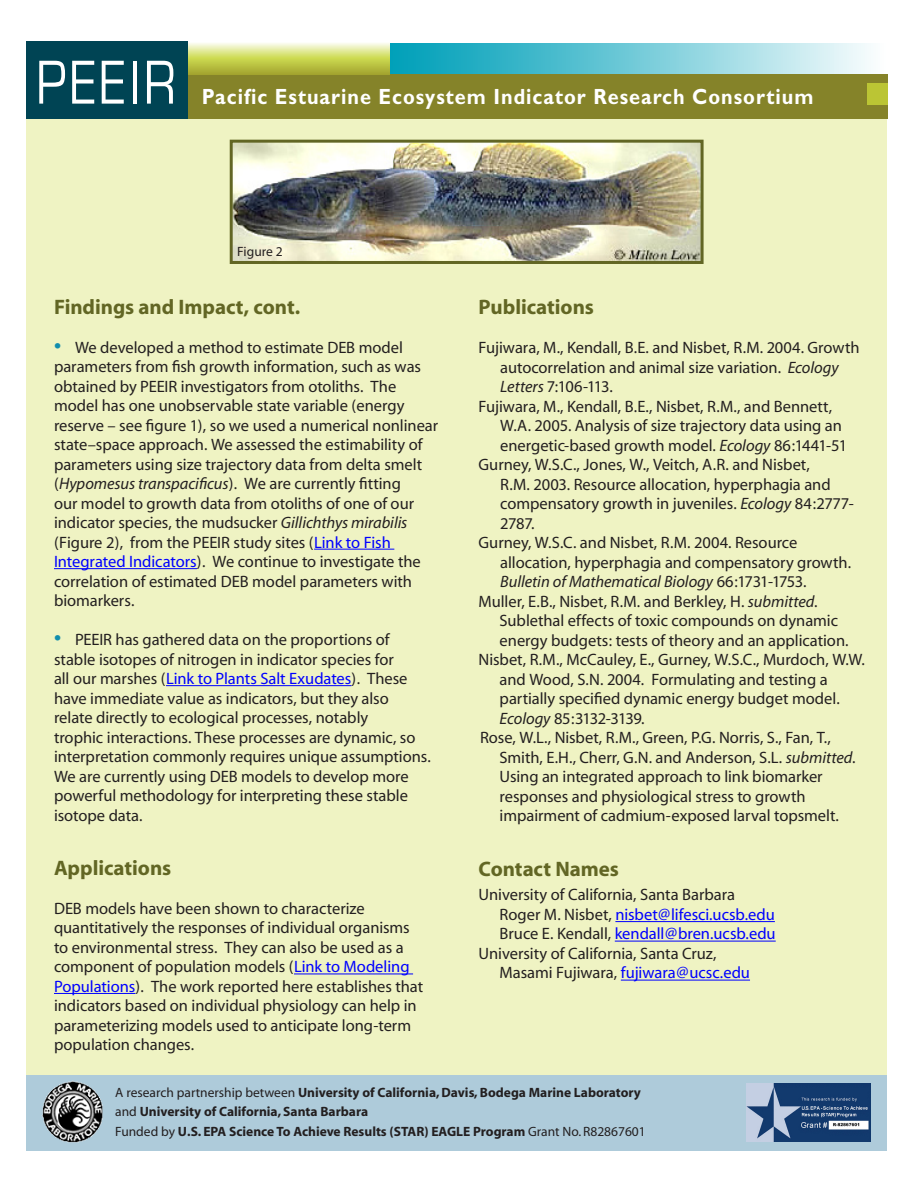
<style>
.page{position:relative;width:918px;height:1188px;background:#fff}
.page>*{position:absolute;margin:0;border:0;box-sizing:border-box;transform-origin:0 0}
.t1{font:64.35px "Eurostile";letter-spacing:.075em;color:#fff;scale:.8 1}
.t2{font:700 22.05px "Gill Sans";letter-spacing:.05em;color:#fff;scale:.9 1}
.Contact_Names{font:700 21px "Myriad";letter-spacing:-.005em;color:#626624}
.Subheading{font:700 21px "Myriad";color:#626624}
.t3{font:16.5px/19.5px "Myriad";letter-spacing:-.005em;color:#231f20}
.t4{font:16.5px "Myriad";color:#00f}
.t5{font:700 13.5px/19.5px "Myriad";color:#231f20}
.body_text{font:13.5px "Myriad";letter-spacing:.005em;color:#231f20}
.s1{font-weight:700;font-size:21px;color:#118ead}
.s2{font-style:italic}
.s3{color:#00f}
.s4{color:#231f20}
.s5{font-weight:400}
</style>
<div class="page">
<div style="left:26px;top:1074px;width:860px;height:76px;background:#aecbda"></div>
<img style="left:746px;top:1083px;width:124px;height:58px">
<img style="left:41px;top:1080px;width:62px;height:63px">
<div style="left:26px;top:117px;width:861px;height:957px;background:#eff3c3"></div>
<div style="left:390px;top:43px;width:498px;height:31px;background:linear-gradient(to right,#009cb6,#f9fdfd)"></div>
<div style="left:186px;top:74px;width:702px;height:45px;background:#858329"></div>
<div style="left:867px;top:83px;width:21px;height:22px;background:#bbc534"></div>
<svg style="left:188px;top:43px;width:202px;height:32px;background:#cbd36c"></svg>
<div style="left:27px;top:41px;width:161px;height:78px;background:#004454"></div>
<hr style="left:314px;top:549px;width:80px;height:1px;background:#00f">
<hr style="left:54px;top:568px;width:143px;height:1px;background:#00f">
<hr style="left:166px;top:685px;width:186px;height:1px;background:#00f">
<hr style="left:294px;top:974px;width:119px;height:1px;background:#00f">
<hr style="left:54px;top:993px;width:81px;height:1px;background:#00f">
<hr style="left:615px;top:921px;width:160px;height:1px;background:#00f">
<hr style="left:615px;top:941px;width:161px;height:1px;background:#00f">
<hr style="left:621px;top:980px;width:129px;height:1px;background:#00f">
<img style="left:234px;top:144px;width:466px;height:116px">
<div style="left:230px;top:140px;width:474px;height:124px;border:3px solid #626624"></div>
<p class="t1" style="left:36px;top:48px;width:176px">PEEIR</p>
<p class="t2" style="left:202px;top:84px;width:681px">Pacific Estuarine Ecosystem Indicator Research Consortium</p>
<p class="body_text" style="left:237px;top:245px;width:47px">Figure 2</p>
<p class="Contact_Names" style="left:54px;top:296px;width:248px">Findings and Impact, cont.</p>
<p class="t3" style="left:54px;top:338px;width:386px"><span class="s1">•</span> We developed a method to estimate DEB model parameters from fish growth information, such as was obtained by PEEIR investigators from otoliths. The model has one unobservable state variable (energy reserve – see figure 1), so we used a numerical nonlinear state–space approach. We assessed the estimability of parameters using size trajectory data from delta smelt (<span class="s2">Hypomesus transpacificus</span>). We are currently fitting<br>our model to growth data from otoliths of one of our indicator species, the mudsucker <span class="s2">Gillichthys mirabilis </span>(Figure 2), from the PEEIR study sites (<span class="s3">Link to Fish Integrated Indicators</span>). We continue to investigate the correlation of estimated DEB model parameters with biomarkers.</p>
<p class="t3" style="left:54px;top:630px;width:378px"><span class="s1">•</span> PEEIR has gathered data on the proportions of stable isotopes of nitrogen in indicator species for<br>all our marshes (<span class="s3">Link to Plants Salt Exudates</span>). These have immediate value as indicators, but they also relate directly to ecological processes, notably<br>trophic interactions. These processes are dynamic, so interpretation commonly requires unique assumptions.<br>We are currently using DEB models to develop more powerful methodology for interpreting these stable isotope data.</p>
<p class="Subheading" style="left:54px;top:857px;width:119px">Applications</p>
<p class="t3" style="left:54px;top:899px;width:371px">DEB models have been shown to characterize quantitatively the responses of individual organisms to environmental stress. They can also be used as a component of population models (<span class="s3">Link to Modeling Populations</span>). The work reported here establishes that indicators based on individual physiology can help in parameterizing models used to anticipate long-term population changes.</p>
<p class="Contact_Names" style="left:479px;top:296px;width:117px">Publications</p>
<p class="t3" style="left:500px;top:339px;width:361px;text-indent:-22px">Fujiwara, M., Kendall, B.E. and Nisbet, R.M. 2004. Growth autocorrelation and animal size variation. <span class="s2">Ecology<br>Letters</span> 7:106-113.</p>
<p class="t3" style="left:500px;top:397px;width:348px;text-indent:-22px">Fujiwara, M., Kendall, B.E., Nisbet, R.M., and Bennett,<br>W.A. 2005. Analysis of size trajectory data using an energetic-based growth model. <span class="s2">Ecology</span> 86:1441-51</p>
<p class="t3" style="left:500px;top:456px;width:355px;text-indent:-22px">Gurney, W.S.C., Jones, W., Veitch, A.R. and Nisbet,<br>R.M. 2003. Resource allocation, hyperphagia and compensatory growth in juveniles. <span class="s2">Ecology</span> 84:2777- 2787.</p>
<p class="t3" style="left:500px;top:534px;width:352px;text-indent:-22px">Gurney, W.S.C. and Nisbet, R.M. 2004. Resource allocation, hyperphagia and compensatory growth.<br><span class="s2">Bulletin of Mathematical Biology</span> 66:1731-1753.</p>
<p class="t3" style="left:500px;top:592px;width:350px;text-indent:-21px">Muller, E.B., Nisbet, R.M. and Berkley, H. <span class="s2">submitted</span>.<br>Sublethal effects of toxic compounds on dynamic energy budgets: tests of theory and an application.</p>
<p class="t3" style="left:500px;top:651px;width:367px;text-indent:-21px">Nisbet, R.M., McCauley, E., Gurney, W.S.C., Murdoch, W.W. and Wood, S.N. 2004. Formulating and testing a partially specified dynamic energy budget model.<br><span class="s2">Ecology</span> 85:3132-3139.</p>
<p class="t3" style="left:500px;top:729px;width:357px;text-indent:-20px">Rose, W.L., Nisbet, R.M., Green, P.G. Norris, S., Fan, T., Smith, E.H., Cherr, G.N. and Anderson, S.L. <span class="s2">submitted</span>.<br>Using an integrated approach to link biomarker responses and physiological stress to growth impairment of cadmium-exposed larval topsmelt.</p>
<p class="Contact_Names" style="left:479px;top:858px;width:142px">Contact Names</p>
<p class="t3" style="left:479px;top:886px;width:258px">University of California, Santa Barbara</p>
<p class="t4" style="left:500px;top:906px;width:277px"><span class="s4">Roger M. Nisbet,</span> nisbet@lifesci.ucsb.edu</p>
<p class="t4" style="left:500px;top:926px;width:278px"><span class="s4">Bruce E. Kendall,</span> kendall@bren.ucsb.edu</p>
<p class="t3" style="left:479px;top:944px;width:239px">University of California, Santa Cruz,</p>
<p class="t4" style="left:500px;top:965px;width:252px"><span class="s4">Masami Fujiwara,</span> fujiwara@ucsc.edu</p>
<p class="t5" style="left:115px;top:1083px;width:527px"><span class="s5">A research partnership between</span> University of California, Davis, Bodega Marine Laboratory <span class="s5">and</span> University of California, Santa Barbara</p>
<p class="t5" style="left:115px;top:1122px;width:532px"><span class="s5">Funded by</span> U.S. EPA Science To Achieve Results (STAR) EAGLE Program <span class="s5">Grant No. R82867601</span></p>
</div>
